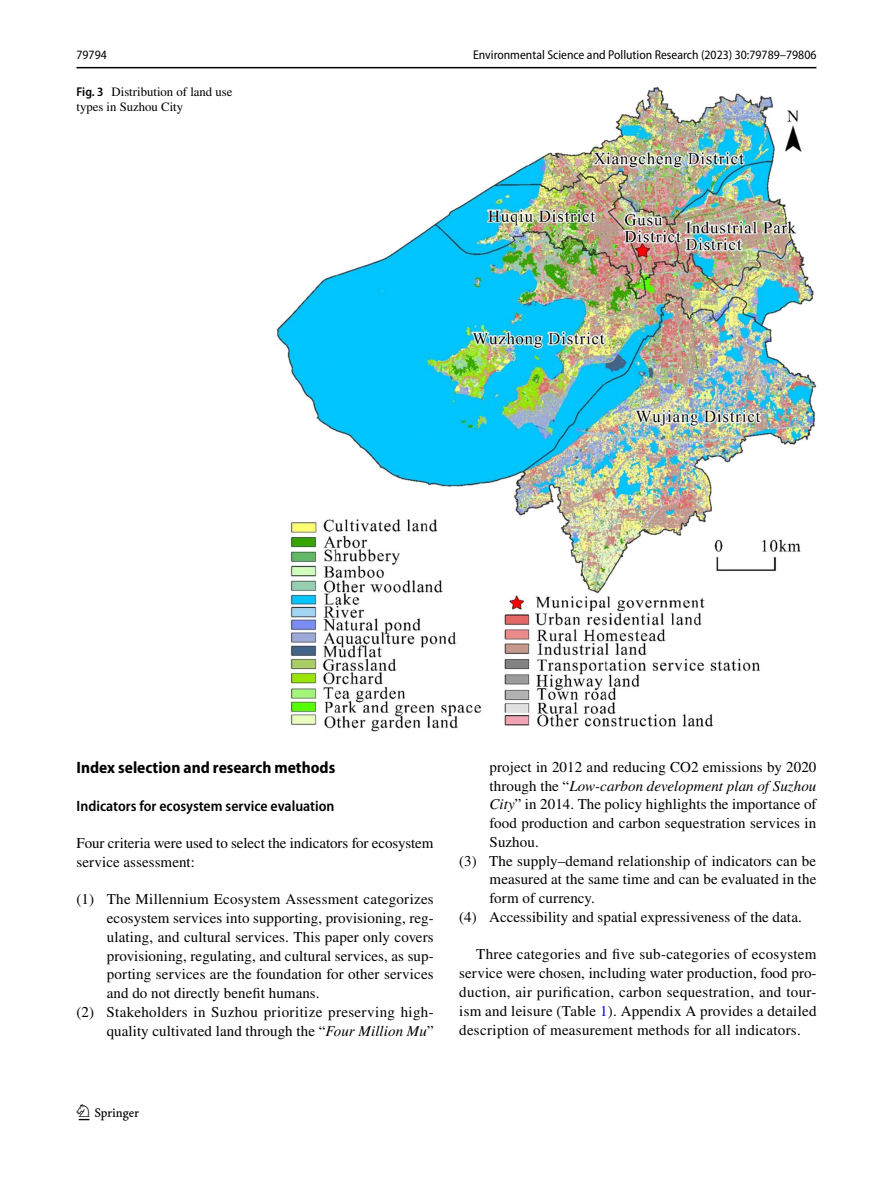
<style>
.page{position:relative;width:893px;height:1187px;background:#fff}
.page>*{position:absolute;margin:0;border:0;box-sizing:border-box;transform-origin:0 0}
.t1{font:22.5px "Springnew Regular 2";color:#000}
.t2{font:700 semi-condensed 16.5px "Myriad Pro";color:#000}
.t3{font:15px/18.8px "STIX";letter-spacing:.005em;color:#000}
.t4{font:15px "STIX";letter-spacing:.025em;color:#000}
.t5{font:italic 15px "STIX";letter-spacing:.005em;color:#000}
.t6{font:600 semi-condensed 15px "Myriad Pro";color:#000}
.t7{font:semi-condensed 12.75px "Myriad Pro";color:#000}
.t8{font:12.75px/15px "STIX";color:#000}
.s1{font-family:"Myriad Pro";font-weight:600;font-stretch:semi-condensed}
.s2{font-style:italic}
.s3{font-style:normal}
.s4{color:#00f}
</style>
<div class="page">
<hr style="left:77px;top:67px;width:739px;height:1px;background:#000">
<img style="left:276px;top:87px;width:540px;height:644px">
<p class="t7" style="left:77px;top:48px;width:32px">79794</p>
<p class="t7" style="left:473px;top:48px;width:345px">Environmental Science and Pollution Research (2023) 30:79789–79806</p>
<p class="t8" style="left:77px;top:85px;width:157px"><span class="s1">Fig. 3</span> Distribution of land use types in Suzhou City</p>
<p class="t2" style="left:77px;top:758px;width:260px">Index selection and research methods</p>
<p class="t6" style="left:77px;top:797px;width:259px">Indicators for ecosystem service evaluation</p>
<p class="t3" style="left:77px;top:834px;width:358px">Four criteria were used to select the indicators for ecosystem service assessment:</p>
<p class="t3" style="left:77px;top:890px;width:359px">(1) The Millennium Ecosystem Assessment categorizes</p>
<p class="t3" style="left:107px;top:909px;width:328px">ecosystem services into supporting, provisioning, reg-</p>
<p class="t3" style="left:107px;top:928px;width:328px">ulating, and cultural services. This paper only covers</p>
<p class="t3" style="left:107px;top:947px;width:328px">provisioning, regulating, and cultural services, as sup-</p>
<p class="t3" style="left:107px;top:965px;width:328px">porting services are the foundation for other services</p>
<p class="t3" style="left:107px;top:984px;width:214px">and do not directly benefit humans.</p>
<p class="t4" style="left:77px;top:1001px;width:359px">(2) Stakeholders in Suzhou prioritize preserving high-</p>
<p class="t3" style="left:107px;top:1022px;width:328px">quality cultivated land through the “<span class="s2">Four Million Mu</span>”</p>
<p class="t3" style="left:490px;top:758px;width:328px">project in 2012 and reducing CO2 emissions by 2020</p>
<p class="t5" style="left:490px;top:775px;width:328px"><span class="s3">through the “</span>Low-carbon development plan of Suzhou</p>
<p class="t3" style="left:490px;top:796px;width:328px"><span class="s2">City</span>” in 2014. The policy highlights the importance of</p>
<p class="t3" style="left:490px;top:814px;width:328px">food production and carbon sequestration services in</p>
<p class="t3" style="left:490px;top:833px;width:51px">Suzhou.</p>
<p class="t3" style="left:459px;top:852px;width:358px">(3) The supply–demand relationship of indicators can be</p>
<p class="t3" style="left:490px;top:871px;width:328px">measured at the same time and can be evaluated in the</p>
<p class="t3" style="left:490px;top:889px;width:107px">form of currency.</p>
<p class="t3" style="left:459px;top:908px;width:344px">(4) Accessibility and spatial expressiveness of the data.</p>
<p class="t3" style="left:459px;top:946px;width:359px;text-align:justify;text-indent:17px">Three categories and five sub-categories of ecosystem service were chosen, including water production, food pro&shy;duction, air purification, carbon sequestration, and tour&shy;ism and leisure (Table <span class="s4">1</span>). Appendix A provides a detailed description of measurement methods for all indicators.</p>
<h1 class="t1" style="left:79px;top:1104px;width:62px">1 3</h1>
</div>
